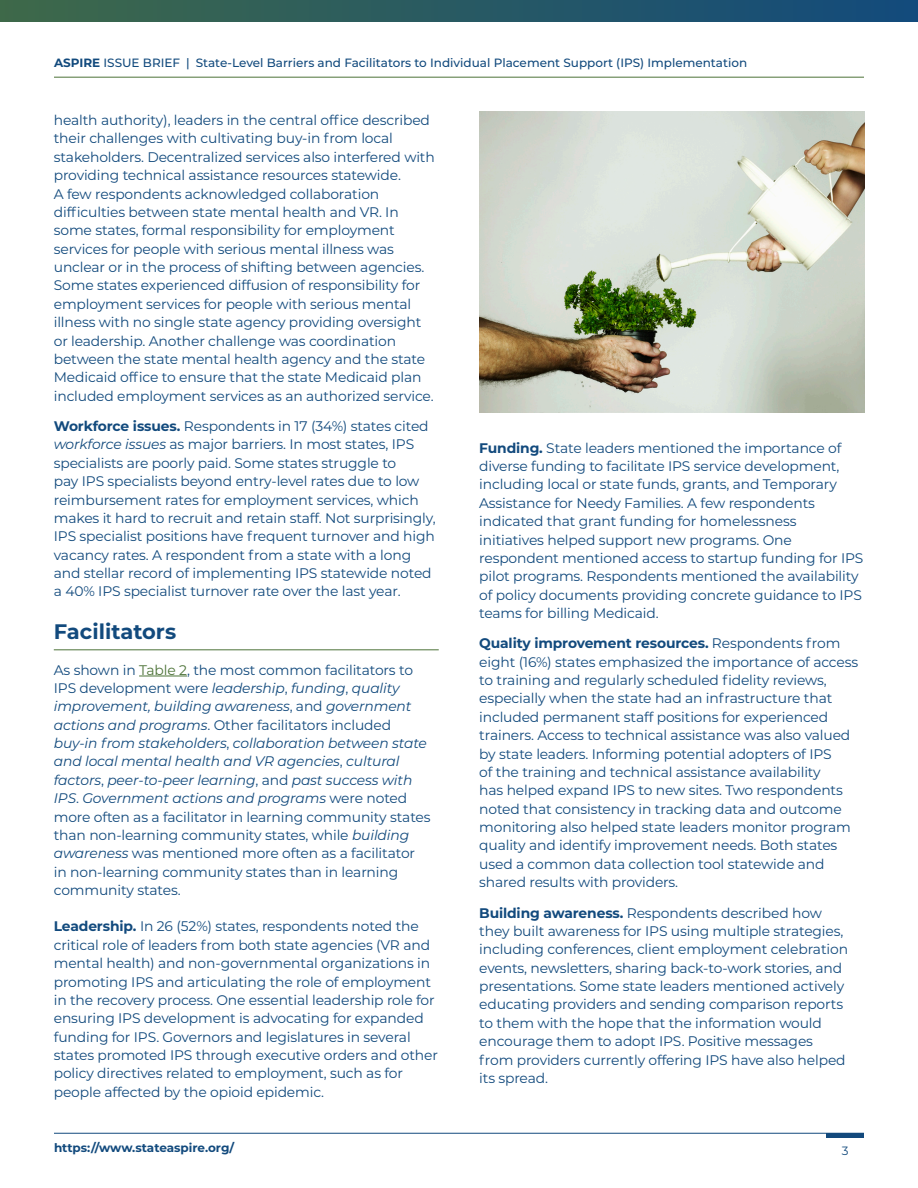
<style>
.page{position:relative;width:918px;height:1188px;background:#fff}
.page>*{position:absolute;margin:0;border:0;box-sizing:border-box;transform-origin:0 0}
.t1{font:700 21px "Montserrat";color:#124a7d}
.t2{font:13.8px/18.3px "Montserrat";letter-spacing:-.01em;color:#124a7d}
.t3{font:500 12px "Montserrat";color:#124a7d}
.t4{font:700 12px "Montserrat";color:#124a7d}
.t5{font:12px "Montserrat";color:#124a7d}
.s1{font-weight:700}
.s2{font-style:italic}
.s3{color:#4d7338}
</style>
<div class="page">
<hr style="left:54px;top:1133px;width:810px;height:1px;background:#124a7d">
<hr style="left:54px;top:77px;width:810px;height:1px;background:#4d7338">
<div style="left:826px;top:1133px;width:38px;height:5px;background:#12497c"></div>
<div style="left:0;top:0;width:918px;height:22px;background:linear-gradient(to right,#3e6949,#134a7c)"></div>
<hr style="left:54px;top:649px;width:385px;height:1px;background:#4d7338">
<hr style="left:139px;top:676px;width:48px;height:1px;background:#4d7338">
<img style="left:479px;top:112px;width:385px;height:300px">
<p class="t3" style="left:54px;top:55px;width:695px"><span class="s1">ASPIRE</span> ISSUE BRIEF | State-Level Barriers and Facilitators to Individual Placement Support (IPS) Implementation</p>
<p class="t2" style="left:54px;top:111px;width:383px">health authority), leaders in the central office described their challenges with cultivating buy-in from local stakeholders. Decentralized services also interfered with providing technical assistance resources statewide.<br>A few respondents acknowledged collaboration difficulties between state mental health and VR. In some states, formal responsibility for employment services for people with serious mental illness was unclear or in the process of shifting between agencies.<br>Some states experienced diffusion of responsibility for employment services for people with serious mental illness with no single state agency providing oversight or leadership. Another challenge was coordination between the state mental health agency and the state Medicaid office to ensure that the state Medicaid plan included employment services as an authorized service.</p>
<p class="t2" style="left:54px;top:416px;width:383px"><span class="s1">Workforce issues.</span> Respondents in 17 (34%) states cited <span class="s2">workforce issues</span> as major barriers. In most states, IPS specialists are poorly paid. Some states struggle to<br>pay IPS specialists beyond entry-level rates due to low reimbursement rates for employment services, which makes it hard to recruit and retain staff. Not surprisingly, IPS specialist positions have frequent turnover and high vacancy rates. A respondent from a state with a long and stellar record of implementing IPS statewide noted a 40% IPS specialist turnover rate over the last year.</p>
<h2 class="t1" style="left:54px;top:616px;width:124px">Facilitators</h2>
<p class="t2" style="left:54px;top:660px;width:378px">As shown in <span class="s3">Table 2</span>, the most common facilitators to IPS development were <span class="s2">leadership</span>, <span class="s2">funding</span>, <span class="s2">quality improvement, building awareness</span>, and <span class="s2">government actions and programs</span>. Other facilitators included <span class="s2">buy-in from stakeholders</span>, <span class="s2">collaboration between state and local mental health and VR agencies</span>, <span class="s2">cultural factors</span>, <span class="s2">peer-to-peer learning</span>, and <span class="s2">past success with IPS</span>. <span class="s2">Government actions and programs</span> were noted more often as a facilitator in learning community states than non-learning community states, while <span class="s2">building awareness</span> was mentioned more often as a facilitator in non-learning community states than in learning community states.</p>
<p class="t2" style="left:54px;top:917px;width:386px"><span class="s1">Leadership.</span> In 26 (52%) states, respondents noted the critical role of leaders from both state agencies (VR and mental health) and non-governmental organizations in promoting IPS and articulating the role of employment in the recovery process. One essential leadership role for ensuring IPS development is advocating for expanded funding for IPS. Governors and legislatures in several states promoted IPS through executive orders and other policy directives related to employment, such as for people affected by the opioid epidemic.</p>
<p class="t2" style="left:479px;top:438px;width:386px"><span class="s1">Funding.</span> State leaders mentioned the importance of diverse funding to facilitate IPS service development, including local or state funds, grants, and Temporary Assistance for Needy Families. A few respondents indicated that grant funding for homelessness initiatives helped support new programs. One respondent mentioned access to startup funding for IPS pilot programs. Respondents mentioned the availability of policy documents providing concrete guidance to IPS teams for billing Medicaid.</p>
<p class="t2" style="left:479px;top:634px;width:380px"><span class="s1">Quality improvement resources.</span> Respondents from eight (16%) states emphasized the importance of access to training and regularly scheduled fidelity reviews, especially when the state had an infrastructure that included permanent staff positions for experienced trainers. Access to technical assistance was also valued by state leaders. Informing potential adopters of IPS<br>of the training and technical assistance availability<br>has helped expand IPS to new sites. Two respondents noted that consistency in tracking data and outcome monitoring also helped state leaders monitor program quality and identify improvement needs. Both states used a common data collection tool statewide and shared results with providers.</p>
<p class="t2" style="left:479px;top:903px;width:370px"><span class="s1">Building awareness.</span> Respondents described how they built awareness for IPS using multiple strategies, including conferences, client employment celebration events, newsletters, sharing back-to-work stories, and presentations. Some state leaders mentioned actively educating providers and sending comparison reports to them with the hope that the information would encourage them to adopt IPS. Positive messages from providers currently offering IPS have also helped its spread.</p>
<p class="t4" style="left:54px;top:1139px;width:182px">https://www.stateaspire.org/</p>
<p class="t5" style="left:842px;top:1142px;width:8px">3</p>
</div>
